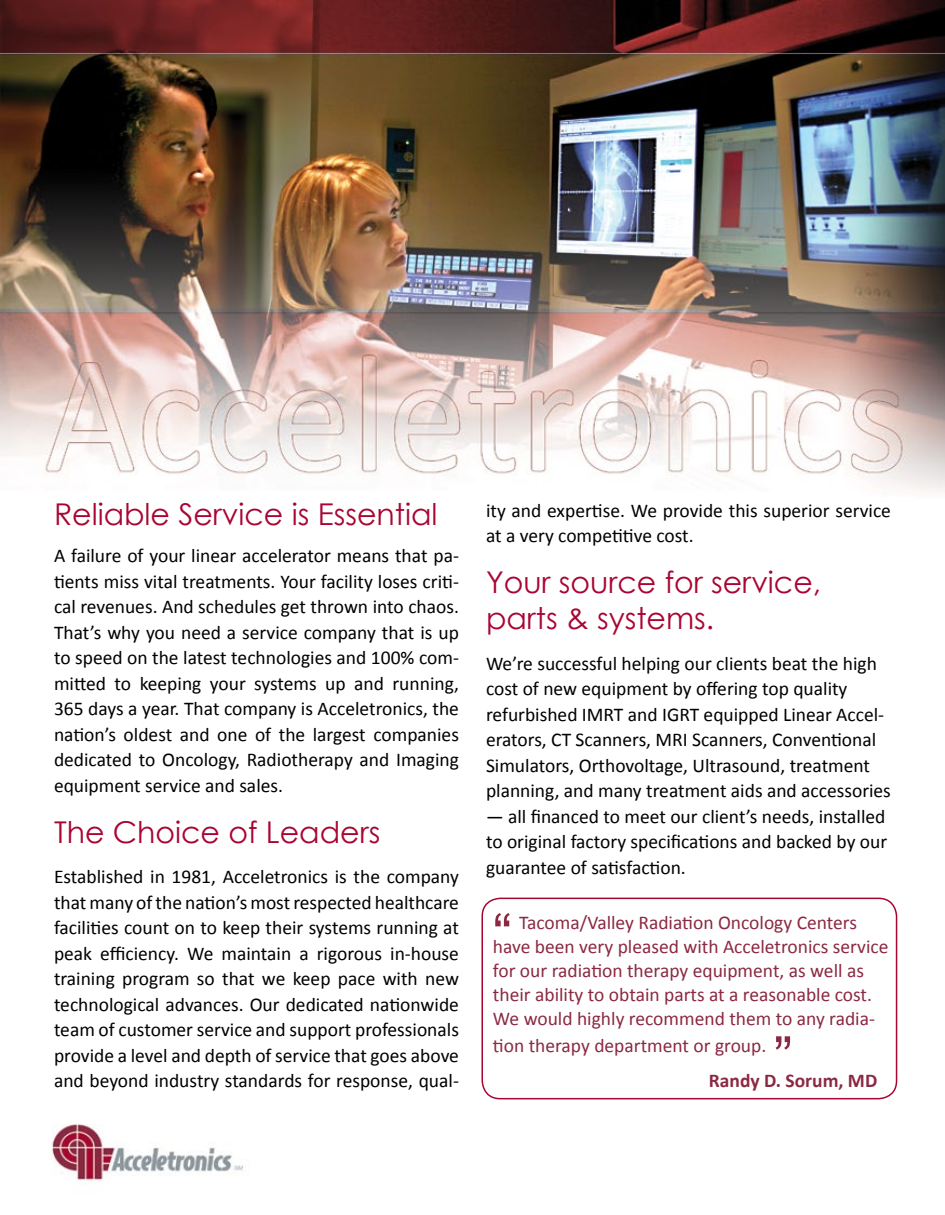
<style>
.page{position:relative;width:945px;height:1215px;background:#fff}
.page>*{position:absolute;margin:0;border:0;box-sizing:border-box;transform-origin:0 0}
.t1{font:57px "Arial";color:#8b2942}
.t2{font:30px/36px "Century Gothic";color:#a90533}
.t3{font:19.5px/25.5px "Calibri";color:#000;text-align:justify}
.t4{font:19.5px/24px "Calibri";color:#8b2942}
.t5{font:700 19.5px "Calibri";color:#8b2942}
</style>
<div class="page">
<img style="left:0;top:0;width:945px;height:1182px">
<div style="left:482px;top:898px;width:415px;height:201px;border:2px solid #a90533;border-radius:18px"></div>
<h2 class="t2" style="left:54px;top:495px;width:385px">Reliable Service is Essential</h2>
<p class="t3" style="left:54px;top:543px;width:407px">A failure of your linear accelerator means that pa&shy;tients miss vital treatments. Your facility loses criti&shy;cal revenues. And schedules get thrown into chaos.<br>That’s why you need a service company that is up to speed on the latest technologies and 100% com&shy;mitted to keeping your systems up and running, 365 days a year. That company is Acceletronics, the nation’s oldest and one of the largest companies dedicated to Oncology, Radiotherapy and Imaging equipment service and sales.</p>
<h2 class="t2" style="left:54px;top:813px;width:328px">The Choice of Leaders</h2>
<p class="t3" style="left:54px;top:864px;width:407px">Established in 1981, Acceletronics is the company that many of the nation’s most respected healthcare facilities count on to keep their systems running at peak efficiency. We maintain a rigorous in-house training program so that we keep pace with new technological advances. Our dedicated nationwide team of customer service and support professionals provide a level and depth of service that goes above and beyond industry standards for response, qual-</p>
<p class="t3" style="left:486px;top:498px;width:407px">ity and expertise. We provide this superior service at a very competitive cost.</p>
<h2 class="t2" style="left:486px;top:564px;width:337px">Your source for service, parts &amp; systems.</h2>
<p class="t3" style="left:486px;top:651px;width:406px;text-align:left">We’re successful helping our clients beat the high cost of new equipment by offering top quality refurbished IMRT and IGRT equipped Linear Accel&shy;erators, CT Scanners, MRI Scanners, Conventional Simulators, Orthovoltage, Ultrasound, treatment planning, and many treatment aids and accessories</p>
<p class="t3" style="left:486px;top:804px;width:403px">— all financed to meet our client’s needs, installed to original factory specifications and backed by our guarantee of satisfaction.</p>
<h1 class="t1" style="left:493px;top:897px;width:20px">“</h1>
<p class="t4" style="left:493px;top:911px;width:397px;text-indent:26px">Tacoma/Valley Radiation Oncology Centers have been very pleased with Acceletronics service for our radiation therapy equipment, as well as their ability to obtain parts at a reasonable cost.<br>We would highly recommend them to any radia-</p>
<p class="t4" style="left:493px;top:1034px;width:275px">tion therapy department or group.</p>
<p class="t5" style="left:709px;top:1068px;width:170px">Randy D. Sorum, MD</p>
<h1 class="t1" style="left:774px;top:1020px;width:20px">”</h1>
</div>
